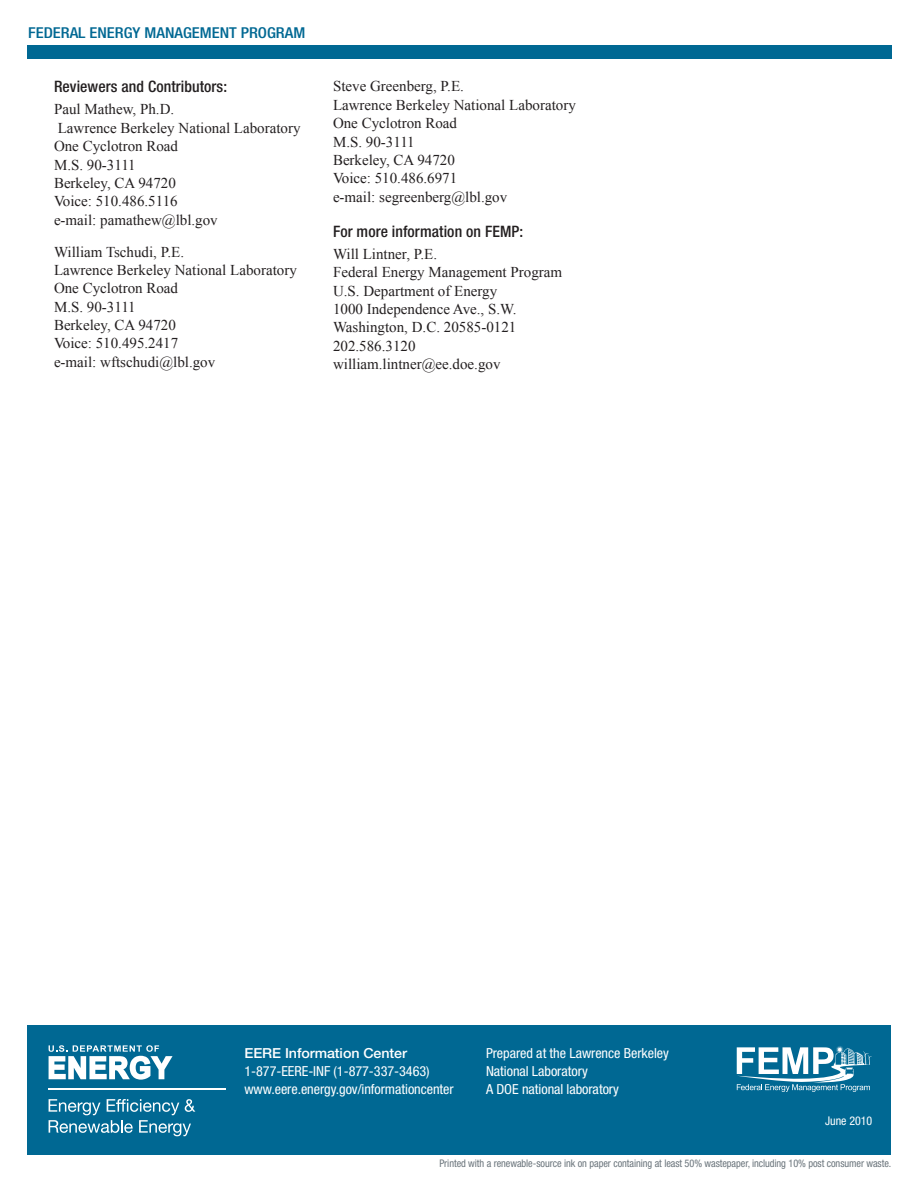
<style>
.page{position:relative;width:918px;height:1188px;background:#fff}
.page>*{position:absolute;margin:0;border:0;box-sizing:border-box;transform-origin:0 0}
.subhead_2{font:500 condensed 15.75px "Helvetica Neue LT Std";letter-spacing:.005em;color:#231f20}
.body_text{font:15px/18.3px "Times New Roman";color:#231f20}
.program_name_page_2{font:500 condensed 15px "Helvetica Neue LT Std";color:#006893;scale:1.1 1}
.H-attribution{font:condensed 13.8px/18px "Helvetica Neue LT Std";letter-spacing:-.005em;color:#fff}
.H-attribution-2{font:500 13.8px "Helvetica Neue LT Std";letter-spacing:-.005em;color:#fff}
.H-DOE_date{font:condensed 12px "Helvetica Neue LT Std";letter-spacing:-.005em;color:#fff}
.H-printed_______ink{font:condensed 10.5px "Helvetica Neue LT Std";letter-spacing:-.005em;color:#6a747b}
</style>
<div class="page">
<div style="left:27px;top:46px;width:864px;height:13px;background:#006893"></div>
<div style="left:27px;top:1026px;width:864px;height:129px;background:#006893"></div>
<svg style="left:736px;top:1046px;width:136px;height:46px"></svg>
<svg style="left:49px;top:1045px;width:124px;height:35px"></svg>
<hr style="left:49px;top:1089px;width:177px;height:1px;background:#fff">
<svg style="left:49px;top:1099px;width:146px;height:37px"></svg>
<p class="program_name_page_2" style="left:28px;top:24px;width:253px">FEDERAL ENERGY MANAGEMENT PROGRAM</p>
<p class="subhead_2" style="left:54px;top:77px;width:175px">Reviewers and Contributors:</p>
<p class="body_text" style="left:54px;top:100px;width:248px">Paul Mathew, Ph.D.<br>Lawrence Berkeley National Laboratory<br>One Cyclotron Road<br>M.S. 90-3111<br>Berkeley, CA 94720<br>Voice: 510.486.5116<br>e-mail: pamathew@lbl.gov</p>
<p class="body_text" style="left:54px;top:242px;width:244px">William Tschudi, P.E.<br>Lawrence Berkeley National Laboratory<br>One Cyclotron Road<br>M.S. 90-3111<br>Berkeley, CA 94720<br>Voice: 510.495.2417<br>e-mail: wftschudi@lbl.gov</p>
<p class="body_text" style="left:333px;top:77px;width:244px">Steve Greenberg, P.E.<br>Lawrence Berkeley National Laboratory<br>One Cyclotron Road<br>M.S. 90-3111<br>Berkeley, CA 94720<br>Voice: 510.486.6971<br>e-mail: segreenberg@lbl.gov</p>
<p class="subhead_2" style="left:333px;top:222px;width:192px">For more information on FEMP:</p>
<p class="body_text" style="left:333px;top:244px;width:231px">Will Lintner, P.E.<br>Federal Energy Management Program<br>U.S. Department of Energy<br>1000 Independence Ave., S.W.<br>Washington, D.C. 20585-0121<br>202.586.3120 william.lintner@ee.doe.gov</p>
<p class="H-attribution-2" style="left:244px;top:1045px;width:164px">EERE Information Center</p>
<p class="H-attribution" style="left:244px;top:1062px;width:187px">1-877-EERE-INF (1-877-337-3463)</p>
<p class="H-attribution" style="left:244px;top:1080px;width:211px">www.eere.energy.gov/informationcenter</p>
<p class="H-attribution" style="left:486px;top:1044px;width:184px">Prepared at the Lawrence Berkeley<br>National Laboratory</p>
<p class="H-attribution" style="left:486px;top:1080px;width:135px">A DOE national laboratory</p>
<p class="H-DOE_date" style="left:825px;top:1113px;width:48px">June 2010</p>
<p class="H-printed_______ink" style="left:439px;top:1157px;width:453px">Printed with a renewable-source ink on paper containing at least 50% wastepaper, including 10% post consumer waste.</p>
</div>
